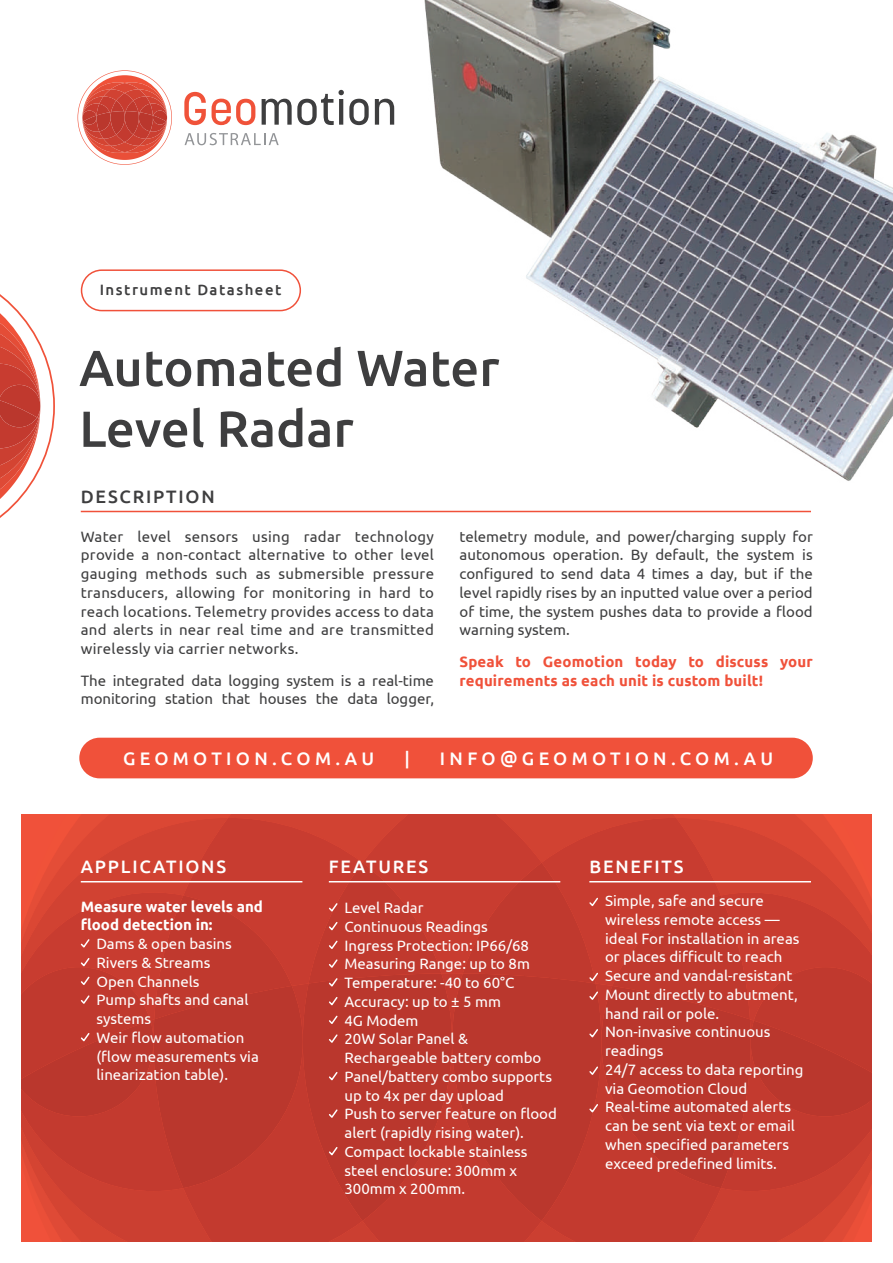
<style>
.page{position:relative;width:893px;height:1263px;background:#fff}
.page>*{position:absolute;margin:0;border:0;box-sizing:border-box;transform-origin:0 0}
.t1{font:500 50.7px/60.8px "Ubuntu";color:#3e3e3f}
.t2{font:500 18.15px "Ubuntu";letter-spacing:.24em;color:#fff}
.t3{font:500 18px "Ubuntu";letter-spacing:.1em;color:#fff}
.t4{font:500 18px "Ubuntu";letter-spacing:.1em;color:#3e3e3f}
.t5{font:15px/18.8px "Ubuntu";color:#fff}
.t6{font:15px/18.8px "Ubuntu";color:#3e3e3f;text-align:justify}
.t7{font:700 15px/18.8px "Ubuntu";letter-spacing:.01em;color:#f0513a}
.t8{font:700 15px/18px "Ubuntu";color:#fff}
.t9{font:500 15px "Ubuntu";letter-spacing:.1em;color:#3e3e3f}
</style>
<div class="page">
<svg style="left:0;top:294px;width:55px;height:224px"></svg>
<hr style="left:81px;top:511px;width:730px;height:1px;background:#f0513a">
<svg style="left:21px;top:814px;width:851px;height:428px;background:#c43b2f"></svg>
<div style="left:81px;top:269px;width:220px;height:42px;border:2px solid #f0513a;border-radius:20px"></div>
<div style="left:79px;top:738px;width:734px;height:40px;background:#f0513a;border-radius:20px"></div>
<img style="left:418px;top:0;width:475px;height:513px">
<svg style="left:185px;top:133px;width:94px;height:12px"></svg>
<svg style="left:184px;top:92px;width:22px;height:33px"></svg>
<svg style="left:212px;top:99px;width:43px;height:26px"></svg>
<svg style="left:262px;top:90px;width:107px;height:35px"></svg>
<svg style="left:375px;top:99px;width:19px;height:26px"></svg>
<svg style="left:78px;top:70px;width:94px;height:95px"></svg>
<p class="t9" style="left:100px;top:280px;width:183px">Instrument Datasheet</p>
<h1 class="t1" style="left:79px;top:336px;width:422px">Automated Water<br>Level Radar</h1>
<p class="t4" style="left:81px;top:485px;width:135px">DESCRIPTION</p>
<p class="t6" style="left:81px;top:526px;width:355px">Water level sensors using radar technology provide a non-contact alternative to other level gauging methods such as submersible pressure transducers, allowing for monitoring in hard to reach locations. Telemetry provides access to data and alerts in near real time and are transmitted wirelessly via carrier networks.</p>
<p class="t6" style="left:81px;top:670px;width:355px">The integrated data logging system is a real-time monitoring station that houses the data logger,</p>
<p class="t6" style="left:460px;top:526px;width:355px">telemetry module, and power/charging supply for autonomous operation. By default, the system is configured to send data 4 times a day, but if the level rapidly rises by an inputted value over a period of time, the system pushes data to provide a flood warning system.</p>
<p class="t7" style="left:460px;top:652px;width:355px">Speak to Geomotion today to discuss your requirements as each unit is custom built!</p>
<p class="t2" style="left:123px;top:747px;width:253px">GEOMOTION.COM.AU</p>
<p class="t2" style="left:404px;top:747px;width:7px">|</p>
<p class="t2" style="left:440px;top:747px;width:335px">INFO@GEOMOTION.COM.AU</p>
<p class="t3" style="left:81px;top:855px;width:147px">APPLICATIONS</p>
<p class="t8" style="left:81px;top:898px;width:184px">Measure water levels and flood detection in:</p>
<p class="t5" style="left:96px;top:934px;width:164px">Dams &amp; open basins<br>Rivers &amp; Streams<br>Open Channels<br>Pump shafts and canal systems<br>Weir flow automation (flow measurements via linearization table).</p>
<p class="t3" style="left:329px;top:855px;width:101px">FEATURES</p>
<p class="t5" style="left:344px;top:898px;width:214px">Level Radar<br>Continuous Readings<br>Ingress Protection: IP66/68<br>Measuring Range: up to 8m<br>Temperature: -40 to 60°C<br>Accuracy: up to ± 5 mm<br>4G Modem<br>20W Solar Panel &amp;<br>Rechargeable battery combo<br>Panel/battery combo supports up to 4x per day upload<br>Push to server feature on flood alert (rapidly rising water).<br>Compact lockable stainless steel enclosure: 300mm x<br>300mm x 200mm.</p>
<p class="t3" style="left:589px;top:855px;width:96px">BENEFITS</p>
<p class="t5" style="left:605px;top:891px;width:200px">Simple, safe and secure wireless remote access — ideal For installation in areas or places difficult to reach<br>Secure and vandal-resistant<br>Mount directly to abutment, hand rail or pole.<br>Non-invasive continuous readings<br>24/7 access to data reporting via Geomotion Cloud<br>Real-time automated alerts can be sent via text or email when specified parameters exceed predefined limits.</p>
</div>
